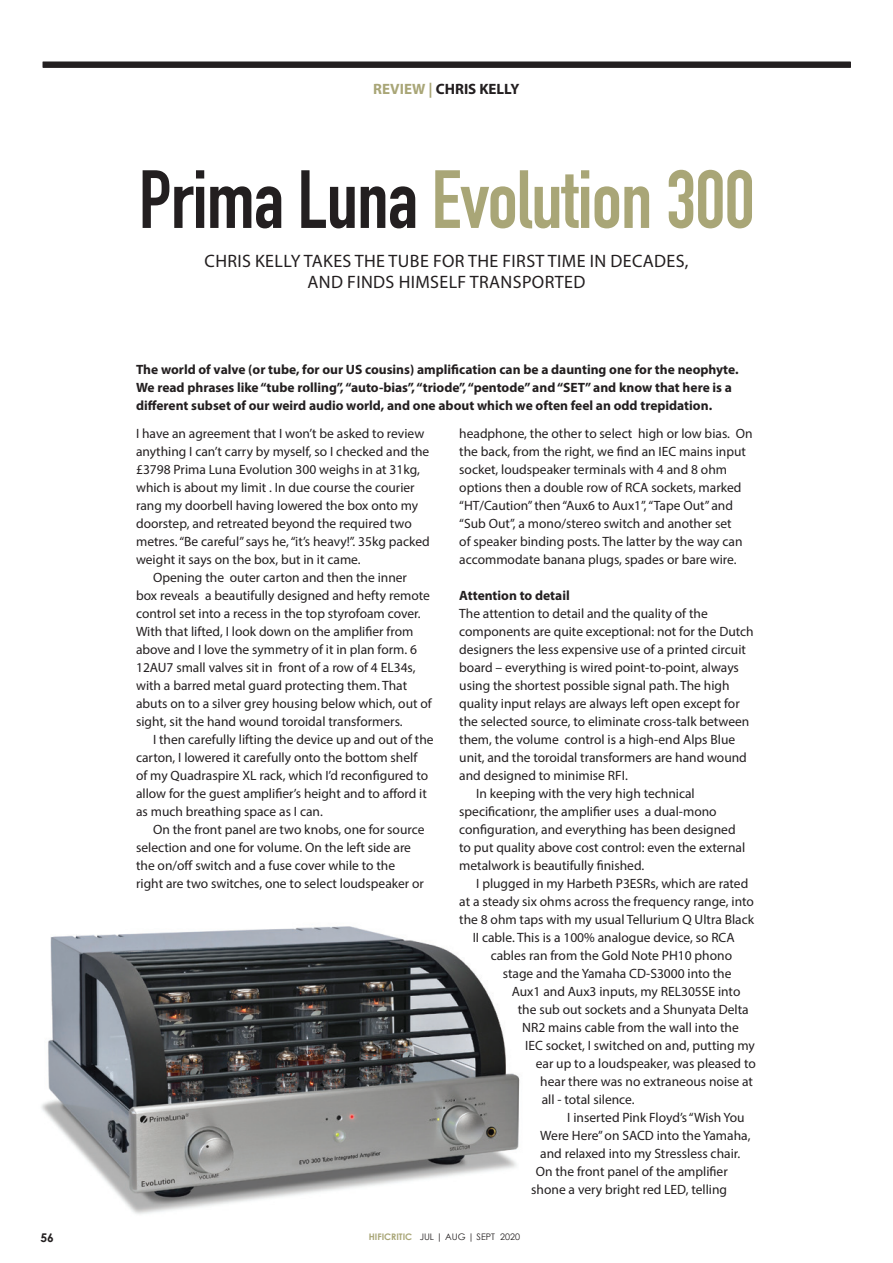
<style>
.page{position:relative;width:893px;height:1263px;background:#fff}
.page>*{position:absolute;margin:0;border:0;box-sizing:border-box;transform-origin:0 0}
.Body_text_AGP{font:700 81px "DIN Condensed";letter-spacing:-.01em;color:#a9a677}
._2020_Standfirst{font:18px "Myriad Pro";letter-spacing:.02em;color:#231f20}
.heading_3{font:700 15px "Myriad Pro";color:#231f20}
._2020_body_copy{font:13.5px/18px "Myriad Pro";color:#231f20}
._2020_body_copy-2{font:700 13.5px/18px "Myriad Pro";color:#231f20}
.t1{font:700 12px "Century Gothic";color:#231f20}
.t2{font:9px "Century Gothic";color:#231f20}
.s1{color:#a9a677}
.s2{color:#231f20}
.s3{font-weight:700}
.s4{font-weight:700;color:#a9a677}
</style>
<div class="page">
<img style="left:41px;top:926px;width:479px;height:288px">
<div style="left:43px;top:62px;width:808px;height:6px;background:#231f20"></div>
<p class="heading_3" style="left:373px;top:79px;width:148px"><span class="s1">REVIEW |</span> CHRIS KELLY</p>
<p class="Body_text_AGP" style="left:139px;top:152px;width:617px"><span class="s2">Prima Luna</span> Evolution 300</p>
<p class="_2020_Standfirst" style="left:205px;top:250px;width:486px">CHRIS KELLY TAKES THE TUBE FOR THE FIRST TIME IN DECADES,</p>
<p class="_2020_Standfirst" style="left:308px;top:271px;width:279px">AND FINDS HIMSELF TRANSPORTED</p>
<p class="_2020_body_copy-2" style="left:136px;top:360px;width:604px">The world of valve (or tube, for our US cousins) amplification can be a daunting one for the neophyte.<br>We read phrases like “tube rolling”, “auto-bias”, “triode”, “pentode” and “SET” and know that here is a different subset of our weird audio world, and one about which we often feel an odd trepidation.</p>
<p class="_2020_body_copy" style="left:136px;top:424px;width:295px">I have an agreement that I won’t be asked to review anything I can’t carry by myself, so I checked and the £3798 Prima Luna Evolution 300 weighs in at 31kg, which is about my limit . In due course the courier rang my doorbell having lowered the box onto my doorstep, and retreated beyond the required two metres. “Be careful” says he, “it’s heavy!”. 35kg packed weight it says on the box, but in it came.</p>
<p class="_2020_body_copy" style="left:136px;top:568px;width:297px;text-indent:17px">Opening the outer carton and then the inner<br>box reveals a beautifully designed and hefty remote control set into a recess in the top styrofoam cover.<br>With that lifted, I look down on the amplifier from above and I love the symmetry of it in plan form. 6<br>12AU7 small valves sit in front of a row of 4 EL34s, with a barred metal guard protecting them. That abuts on to a silver grey housing below which, out of sight, sit the hand wound toroidal transformers.</p>
<p class="_2020_body_copy" style="left:136px;top:730px;width:299px;text-indent:17px">I then carefully lifting the device up and out of the carton, I lowered it carefully onto the bottom shelf<br>of my Quadraspire XL rack, which I’d reconfigured to allow for the guest amplifier’s height and to afford it as much breathing space as I can.</p>
<p class="_2020_body_copy" style="left:136px;top:820px;width:290px;text-indent:17px">On the front panel are two knobs, one for source selection and one for volume. On the left side are the on/off switch and a fuse cover while to the right are two switches, one to select loudspeaker or</p>
<p class="_2020_body_copy" style="left:459px;top:424px;width:295px">headphone, the other to select high or low bias. On the back, from the right, we find an IEC mains input socket, loudspeaker terminals with 4 and 8 ohm options then a double row of RCA sockets, marked “HT/Caution” then “Aux6 to Aux1”, “Tape Out” and “Sub Out”, a mono/stereo switch and another set<br>of speaker binding posts. The latter by the way can accommodate banana plugs, spades or bare wire.</p>
<p class="_2020_body_copy" style="left:459px;top:586px;width:296px"><span class="s3">Attention to detail<br></span>The attention to detail and the quality of the components are quite exceptional: not for the Dutch designers the less expensive use of a printed circuit board – everything is wired point-to-point, always using the shortest possible signal path. The high quality input relays are always left open except for the selected source, to eliminate cross-talk between them, the volume control is a high-end Alps Blue unit, and the toroidal transformers are hand wound and designed to minimise RFI.</p>
<p class="_2020_body_copy" style="left:459px;top:784px;width:287px;text-indent:17px">In keeping with the very high technical specificationr, the amplifier uses a dual-mono configuration, and everything has been designed to put quality above cost control: even the external metalwork is beautifully finished.</p>
<p class="_2020_body_copy" style="left:476px;top:874px;width:274px">I plugged in my Harbeth P3ESRs, which are rated</p>
<p class="_2020_body_copy" style="left:459px;top:892px;width:296px">at a steady six ohms across the frequency range, into</p>
<p class="_2020_body_copy" style="left:459px;top:910px;width:296px">the 8 ohm taps with my usual Tellurium Q Ultra Black</p>
<p class="_2020_body_copy" style="left:473px;top:928px;width:264px">II cable. This is a 100% analogue device, so RCA</p>
<p class="_2020_body_copy" style="left:491px;top:946px;width:243px">cables ran from the Gold Note PH10 phono</p>
<p class="_2020_body_copy" style="left:503px;top:964px;width:230px">stage and the Yamaha CD-S3000 into the</p>
<p class="_2020_body_copy" style="left:512px;top:982px;width:230px">Aux1 and Aux3 inputs, my REL305SE into</p>
<p class="_2020_body_copy" style="left:518px;top:1000px;width:232px">the sub out sockets and a Shunyata Delta</p>
<p class="_2020_body_copy" style="left:522px;top:1018px;width:218px">NR2 mains cable from the wall into the</p>
<p class="_2020_body_copy" style="left:525px;top:1036px;width:231px">IEC socket, I switched on and, putting my</p>
<p class="_2020_body_copy" style="left:536px;top:1054px;width:222px">ear up to a loudspeaker, was pleased to</p>
<p class="_2020_body_copy" style="left:540px;top:1072px;width:214px">hear there was no extraneous noise at</p>
<p class="_2020_body_copy" style="left:542px;top:1090px;width:94px">all - total silence.</p>
<p class="_2020_body_copy" style="left:567px;top:1108px;width:179px">I inserted Pink Floyd’s “Wish You</p>
<p class="_2020_body_copy" style="left:540px;top:1126px;width:212px">Were Here” on SACD into the Yamaha,</p>
<p class="_2020_body_copy" style="left:540px;top:1144px;width:202px">and relaxed into my Stressless chair.</p>
<p class="_2020_body_copy" style="left:536px;top:1162px;width:193px">On the front panel of the amplifier</p>
<p class="_2020_body_copy" style="left:531px;top:1180px;width:197px">shone a very bright red LED, telling</p>
<p class="t1" style="left:40px;top:1230px;width:15px">56</p>
<p class="t2" style="left:369px;top:1231px;width:153px"><span class="s4">HIFICRITIC</span> JUL | AUG | SEPT 2020</p>
</div>
